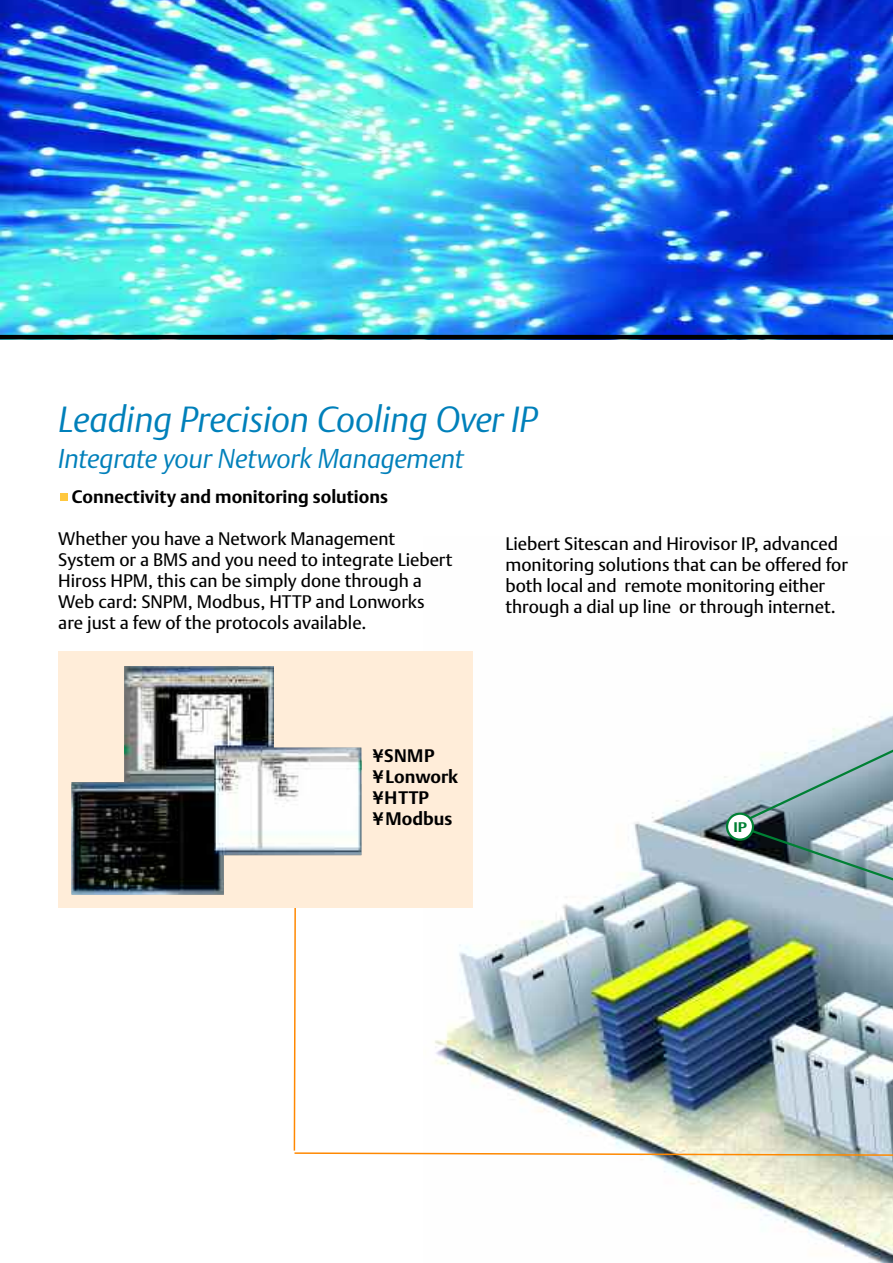
<style>
.page{position:relative;width:893px;height:1263px;background:#fff}
.page>*{position:absolute;margin:0;border:0;box-sizing:border-box;transform-origin:0 0}
.t1{font:italic 36px "DTL Argo T Light";letter-spacing:-.005em;color:#0080ba}
.t2{font:italic 27px "DTL Argo T Light";letter-spacing:-.005em;color:#0080ba}
.t3{font:18px/21px "DTL Argo ST";color:#000}
.t4{font:700 18px "DTL Argo ST";color:#000}
.t5{font:700 18px/21px "DTL Argo T";color:#000}
.t6{font:700 13.8px "DTL Argo T";color:#008034;scale:1.14 1}
</style>
<div class="page">
<img style="left:650px;top:1157px;width:243px;height:106px">
<img style="left:0;top:0;width:893px;height:335px">
<hr style="left:0;top:335px;width:893px;height:4px;background:#000">
<div style="left:60px;top:493px;width:7px;height:8px;background:#ffc83f"></div>
<div style="left:58px;top:651px;width:415px;height:256px;background:#ffedd9"></div>
<img style="left:293px;top:714px;width:600px;height:443px">
<svg style="left:72px;top:666px;width:284px;height:118px"></svg>
<img style="left:72px;top:784px;width:289px;height:110px">
<h1 class="t1" style="left:58px;top:398px;width:480px">Leading Precision Cooling Over IP</h1>
<h2 class="t2" style="left:58px;top:443px;width:407px">Integrate your Network Management</h2>
<p class="t4" style="left:72px;top:486px;width:318px">Connectivity and monitoring solutions</p>
<p class="t3" style="left:58px;top:528px;width:396px">Whether you have a Network Management System or a BMS and you need to integrate Liebert Hiross HPM, this can be simply done through a Web card: SNPM, Modbus, HTTP and Lonworks are just a few of the protocols available.</p>
<p class="t3" style="left:505px;top:533px;width:344px">Liebert Sitescan and Hirovisor IP, advanced monitoring solutions that can be offered for both local and remote monitoring either through a dial up line or through internet.</p>
<p class="t5" style="left:373px;top:746px;width:87px">¥SNMP<br>¥ Lonwork ¥HTTP<br>¥ Modbus</p>
<p class="t6" style="left:733px;top:819px;width:13px">IP</p>
</div>
